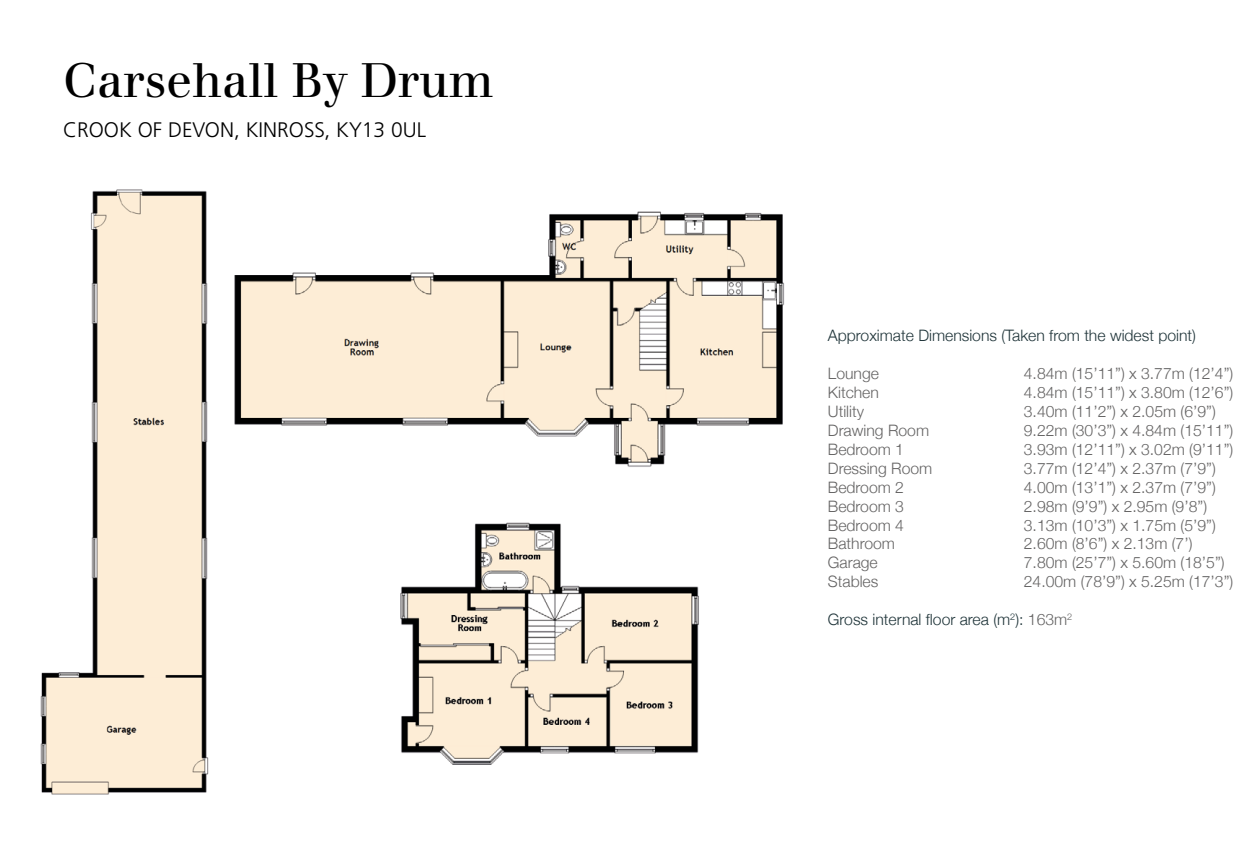
<style>
.page{position:relative;width:1260px;height:864px;background:#fff}
.page>*{position:absolute;margin:0;border:0;box-sizing:border-box;transform-origin:0 0}
.t1{font:47.25px "Justus";color:#000}
.t2{font:300 21px "Frutiger";color:#000}
.t3{font:300 15.75px "Helvetica Neue";color:#646363}
.t4{font:300 15.75px "Helvetica Neue";color:#1f3439}
.s1{color:#646363}
</style>
<div class="page">
<img style="left:400px;top:522px;width:299px;height:243px">
<img style="left:40px;top:189px;width:169px;height:606px">
<img style="left:234px;top:211px;width:551px;height:256px">
<h1 class="t1" style="left:63px;top:52px;width:432px">Carsehall By Drum</h1>
<h2 class="t2" style="left:63px;top:118px;width:365px">CROOK OF DEVON, KINROSS, KY13 0UL</h2>
<p class="t4" style="left:828px;top:323px;width:370px">Approximate Dimensions (Taken from the widest point)</p>
<p class="t3" style="left:828px;top:360px;width:53px">Lounge</p>
<p class="t3" style="left:1024px;top:360px;width:211px">4.84m (15’11”) x 3.77m (12’4”)</p>
<p class="t3" style="left:828px;top:379px;width:53px">Kitchen</p>
<p class="t3" style="left:1024px;top:379px;width:211px">4.84m (15’11”) x 3.80m (12’6”)</p>
<p class="t3" style="left:828px;top:398px;width:38px">Utility</p>
<p class="t3" style="left:1024px;top:398px;width:194px">3.40m (11’2”) x 2.05m (6’9”)</p>
<p class="t3" style="left:828px;top:417px;width:103px">Drawing Room</p>
<p class="t3" style="left:1024px;top:417px;width:211px">9.22m (30’3”) x 4.84m (15’11”)</p>
<p class="t3" style="left:828px;top:436px;width:78px">Bedroom 1</p>
<p class="t3" style="left:1024px;top:436px;width:211px">3.93m (12’11”) x 3.02m (9’11”)</p>
<p class="t3" style="left:828px;top:455px;width:106px">Dressing Room</p>
<p class="t3" style="left:1024px;top:455px;width:194px">3.77m (12’4”) x 2.37m (7’9”)</p>
<p class="t3" style="left:828px;top:474px;width:78px">Bedroom 2</p>
<p class="t3" style="left:1024px;top:474px;width:194px">4.00m (13’1”) x 2.37m (7’9”)</p>
<p class="t3" style="left:828px;top:493px;width:78px">Bedroom 3</p>
<p class="t3" style="left:1024px;top:493px;width:185px">2.98m (9’9”) x 2.95m (9’8”)</p>
<p class="t3" style="left:828px;top:512px;width:78px">Bedroom 4</p>
<p class="t3" style="left:1024px;top:512px;width:194px">3.13m (10’3”) x 1.75m (5’9”)</p>
<p class="t3" style="left:828px;top:531px;width:69px">Bathroom</p>
<p class="t3" style="left:1024px;top:531px;width:170px">2.60m (8’6”) x 2.13m (7’)</p>
<p class="t3" style="left:828px;top:549px;width:51px">Garage</p>
<p class="t3" style="left:1024px;top:549px;width:202px">7.80m (25’7”) x 5.60m (18’5”)</p>
<p class="t3" style="left:828px;top:568px;width:52px">Stables</p>
<p class="t3" style="left:1024px;top:568px;width:211px">24.00m (78’9”) x 5.25m (17’3”)</p>
<p class="t4" style="left:828px;top:606px;width:246px">Gross internal floor area (m<sup>2</sup>): <span class="s1">163m</span><sup>2</sup></p>
</div>
